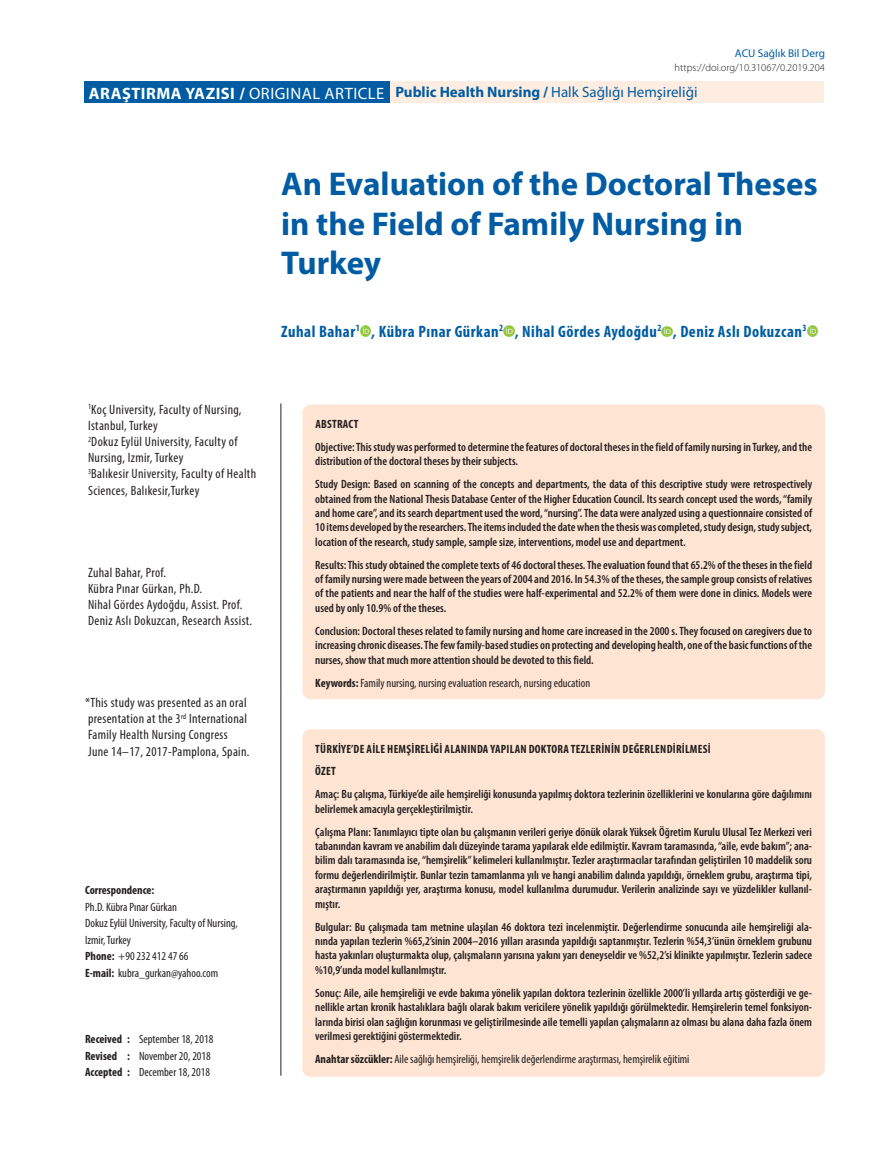
<style>
.page{position:relative;width:893px;height:1170px;background:#fff}
.page>*{position:absolute;margin:0;border:0;box-sizing:border-box;transform-origin:0 0}
.t1{font:700 33px/39.6px "Myriad Pro";color:#015ca3}
.t2{font:700 condensed 16.5px "Myriad Pro";letter-spacing:.03em;color:#015ca3}
.t3{font:15px "Myriad Pro";color:#015ca3}
.t4{font:condensed 13.5px/16.2px "Myriad Pro";letter-spacing:.025em;color:#231f20}
.t5{font:600 condensed 12px/14.4px "Myriad Pro";color:#231f20;text-align:justify}
.t6{font:condensed 12px/16.5px "Myriad Pro";color:#231f20}
.t7{font:700 condensed 12px/23px "Myriad Pro";letter-spacing:.02em;color:#231f20}
.t8{font:700 condensed 12px "Myriad Pro";color:#231f20}
.t9{font:11.25px "Myriad Pro";color:#015ca3}
.t10{font:300 10.5px "Myriad Pro";color:#231f20}
.s1{font-weight:700;font-size:16.5px;color:#fff}
.s2{font-size:16.5px;color:#fff}
.s3{font-weight:700}
</style>
<div class="page">
<hr style="left:280px;top:403px;width:1px;height:672px;background:#231f20">
<div style="left:389px;top:82px;width:435px;height:21px;background:#feede0"></div>
<div style="left:84px;top:82px;width:305px;height:21px;background:#015ca3"></div>
<svg style="left:360px;top:326px;width:11px;height:10px"></svg>
<svg style="left:504px;top:326px;width:10px;height:10px"></svg>
<svg style="left:662px;top:326px;width:10px;height:11px"></svg>
<svg style="left:807px;top:326px;width:11px;height:10px"></svg>
<div style="left:302px;top:404px;width:523px;height:295px;background:#fee4d2;border-radius:9px"></div>
<div style="left:302px;top:729px;width:523px;height:347px;background:#fee4d2;border-radius:9px"></div>
<p class="t9" style="left:735px;top:46px;width:91px">ACU Sağlık Bil Derg</p>
<p class="t10" style="left:675px;top:62px;width:152px">https://doi.org/10.31067/0.2019.204</p>
<p class="t3" style="left:89px;top:83px;width:610px"><span class="s1">ARAŞTIRMA YAZISI /</span> <span class="s2">ORIGINAL ARTICLE</span> <span class="s3">Public Health Nursing /</span> Halk Sağlığı Hemşireliği</p>
<h1 class="t1" style="left:281px;top:163px;width:538px">An Evaluation of the Doctoral Theses in the Field of Family Nursing in<br>Turkey</h1>
<p class="t4" style="left:88px;top:401px;width:170px"><sup>1</sup>Koç University, Faculty of Nursing,<br>Istanbul, Turkey<br><sup>2</sup>Dokuz Eylül University, Faculty of<br>Nursing, Izmir, Turkey<br><sup>3</sup>Balıkesir University, Faculty of Health<br>Sciences, Balıkesir,Turkey</p>
<p class="t4" style="left:88px;top:563px;width:166px">Zuhal Bahar, Prof.<br>Kübra Pınar Gürkan, Ph.D.<br>Nihal Gördes Aydoğdu, Assist. Prof.<br>Deniz Aslı Dokuzcan, Research Assist.</p>
<p class="t4" style="left:85px;top:694px;width:166px">*This study was presented as an oral presentation at the 3<sup>rd</sup> International Family Health Nursing Congress<br>June 14–17, 2017-Pamplona, Spain.</p>
<p class="t8" style="left:85px;top:882px;width:71px">Correspondence:</p>
<p class="t6" style="left:85px;top:898px;width:154px">Ph.D. Kübra Pınar Gürkan<br>Dokuz Eylül University, Faculty of Nursing,<br>Izmir, Turkey<br><span class="s3">Phone:</span> +90 232 412 47 66<br><span class="s3">E-mail:</span> kubra_gurkan@yahoo.com</p>
<p class="t6" style="left:85px;top:1030px;width:130px"><span class="s3">Received :</span> September 18, 2018<br><span class="s3">Revised :</span> November 20, 2018<br><span class="s3">Accepted :</span> December 18, 2018</p>
<h2 class="t2" style="left:281px;top:321px;width:527px">Zuhal Bahar<sup>1</sup> , Kübra Pınar Gürkan<sup>2</sup> , Nihal Gördes Aydoğdu<sup>2</sup> , Deniz Aslı Dokuzcan<sup>3</sup></h2>
<p class="t7" style="left:315px;top:412px;width:45px">ABSTRACT</p>
<p class="t5" style="left:315px;top:440px;width:498px">Objective: This study was performed to determine the features of doctoral theses in the field of family nursing in Turkey, and the distribution of the doctoral theses by their subjects.</p>
<p class="t5" style="left:315px;top:477px;width:498px">Study Design: Based on scanning of the concepts and departments, the data of this descriptive study were retrospectively obtained from the National Thesis Database Center of the Higher Education Council. Its search concept used the words, “family and home care”, and its search department used the word, “nursing”. The data were analyzed using a questionnaire consisted of 10 items developed by the researchers. The items included the date when the thesis was completed, study design, study subject, location of the research, study sample, sample size, interventions, model use and department.</p>
<p class="t5" style="left:315px;top:557px;width:498px">Results: This study obtained the complete texts of 46 doctoral theses. The evaluation found that 65.2% of the theses in the field of family nursing were made between the years of 2004 and 2016. In 54.3% of the theses, the sample group consists of relatives of the patients and near the half of the studies were half-experimental and 52.2% of them were done in clinics. Models were used by only 10.9% of the theses.</p>
<p class="t5" style="left:315px;top:623px;width:498px">Conclusion: Doctoral theses related to family nursing and home care increased in the 2000 s. They focused on caregivers due to increasing chronic diseases. The few family-based studies on protecting and developing health, one of the basic functions of the nurses, show that much more attention should be devoted to this field.</p>
<p class="t6" style="left:315px;top:674px;width:276px"><span class="s3">Keywords:</span> Family nursing, nursing evaluation research, nursing education</p>
<p class="t7" style="left:315px;top:736px;width:397px">TÜRKİYE’DE AİLE HEMŞİRELİĞİ ALANINDA YAPILAN DOKTORA TEZLERİNİN DEĞERLENDİRİLMESİ<br>ÖZET</p>
<p class="t5" style="left:315px;top:787px;width:498px">Amaç: Bu çalışma, Türkiye’de aile hemşireliği konusunda yapılmış doktora tezlerinin özelliklerini ve konularına göre dağılımını belirlemek amacıyla gerçekleştirilmiştir.</p>
<p class="t5" style="left:315px;top:824px;width:498px">Çalışma Planı: Tanımlayıcı tipte olan bu çalışmanın verileri geriye dönük olarak Yüksek Öğretim Kurulu Ulusal Tez Merkezi veri tabanından kavram ve anabilim dalı düzeyinde tarama yapılarak elde edilmiştir. Kavram taramasında, “aile, evde bakım”; ana&shy;bilim dalı taramasında ise, “hemşirelik” kelimeleri kullanılmıştır. Tezler araştırmacılar tarafından geliştirilen 10 maddelik soru formu değerlendirilmiştir. Bunlar tezin tamamlanma yılı ve hangi anabilim dalında yapıldığı, örneklem grubu, araştırma tipi, araştırmanın yapıldığı yer, araştırma konusu, model kullanılma durumudur. Verilerin analizinde sayı ve yüzdelikler kullanıl&shy;mıştır.</p>
<p class="t5" style="left:315px;top:919px;width:498px">Bulgular: Bu çalışmada tam metnine ulaşılan 46 doktora tezi incelenmiştir. Değerlendirme sonucunda aile hemşireliği ala&shy;nında yapılan tezlerin %65,2’sinin 2004–2016 yılları arasında yapıldığı saptanmıştır. Tezlerin %54,3’ünün örneklem grubunu hasta yakınları oluşturmakta olup, çalışmaların yarısına yakını yarı deneyseldir ve %52,2’si klinikte yapılmıştır. Tezlerin sadece %10,9’unda model kullanılmıştır.</p>
<p class="t5" style="left:315px;top:985px;width:498px">Sonuç: Aile, aile hemşireliği ve evde bakıma yönelik yapılan doktora tezlerinin özellikle 2000’li yıllarda artış gösterdiği ve ge&shy;nellikle artan kronik hastalıklara bağlı olarak bakım vericilere yönelik yapıldığı görülmektedir. Hemşirelerin temel fonksiyon&shy;larında birisi olan sağlığın korunması ve geliştirilmesinde aile temelli yapılan çalışmaların az olması bu alana daha fazla önem verilmesi gerektiğini göstermektedir.</p>
<p class="t6" style="left:315px;top:1050px;width:376px"><span class="s3">Anahtar sözcükler:</span> Aile sağlığı hemşireliği, hemşirelik değerlendirme araştırması, hemşirelik eğitimi</p>
</div>
